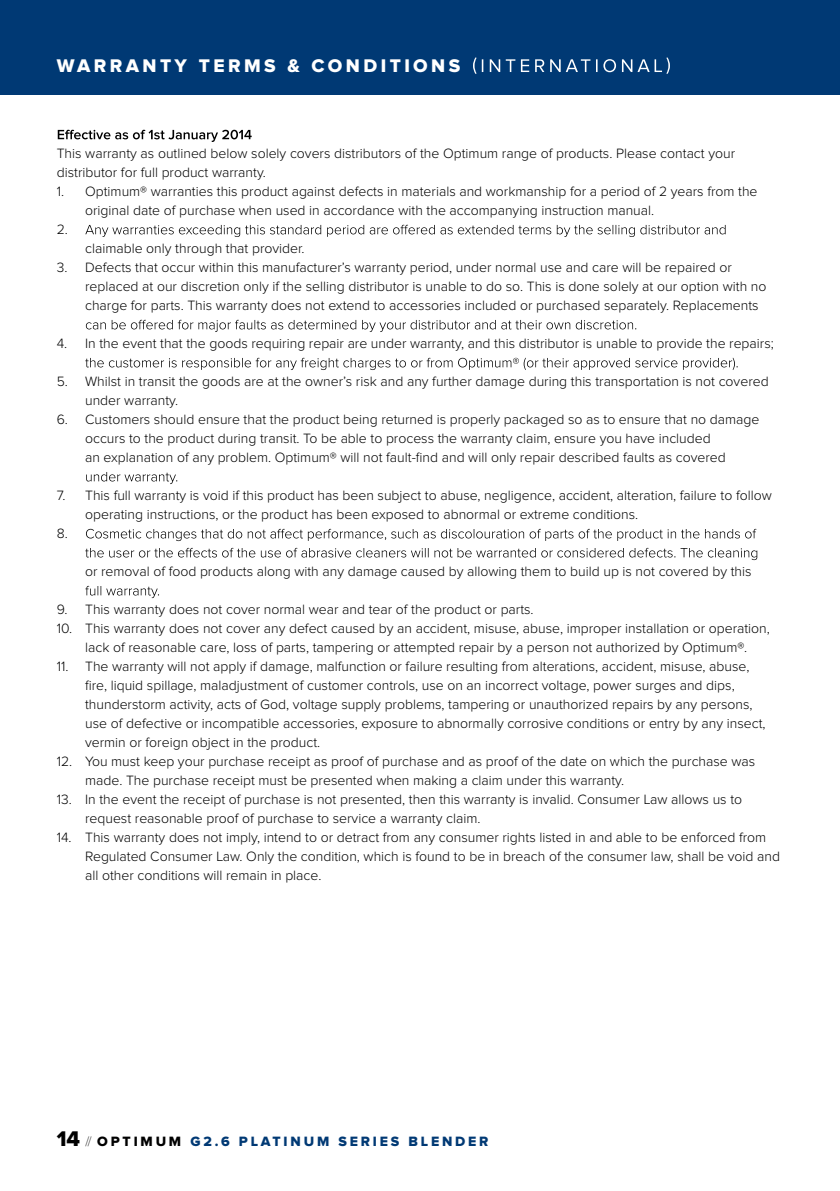
<style>
.page{position:relative;width:840px;height:1191px;background:#fff}
.page>*{position:absolute;margin:0;border:0;box-sizing:border-box;transform-origin:0 0}
.t1{font:19px "Proxima Nova Extrabld";letter-spacing:.18em;color:#fff}
.t2{font:300 14px/19px "Proxima Nova";color:#000}
.t3{font:14px "Proxima Nova Extrabld";letter-spacing:.2em;color:#003974}
.s1{font-size:22px;color:#000}
.s2{font-family:"Proxima Nova";font-weight:100;color:#000}
.s3{color:#000}
</style>
<div class="page">
<div style="left:0;top:0;width:839px;height:94px;background:#003974"></div>
<svg style="left:473px;top:57px;width:196px;height:17px"></svg>
<svg style="left:58px;top:130px;width:193px;height:12px"></svg>
<svg style="left:85px;top:225px;width:640px;height:12px"></svg>
<svg style="left:86px;top:320px;width:550px;height:12px"></svg>
<svg style="left:85px;top:358px;width:652px;height:12px"></svg>
<svg style="left:86px;top:472px;width:91px;height:12px"></svg>
<svg style="left:86px;top:529px;width:670px;height:12px"></svg>
<svg style="left:85px;top:548px;width:671px;height:12px"></svg>
<svg style="left:85px;top:586px;width:74px;height:12px"></svg>
<h1 class="t1" style="left:57px;top:57px;width:405px">WARRANTY TERMS &amp; CONDITIONS</h1>
<p class="t2" style="left:57px;top:144px;width:679px">This warranty as outlined below solely covers distributors of the Optimum range of products. Please contact your distributor for full product warranty.</p>
<p class="t2" style="left:57px;top:182px;width:702px">1. Optimum® warranties this product against defects in materials and workmanship for a period of 2 years from the</p>
<p class="t2" style="left:85px;top:201px;width:570px">original date of purchase when used in accordance with the accompanying instruction manual.</p>
<p class="t2" style="left:57px;top:220px;width:13px">2.</p>
<p class="t2" style="left:85px;top:239px;width:221px">claimable only through that provider.</p>
<p class="t2" style="left:85px;top:258px;width:682px;text-indent:-28px">3. Defects that occur within this manufacturer’s warranty period, under normal use and care will be repaired or replaced at our discretion only if the selling distributor is unable to do so. This is done solely at our option with no charge for parts. This warranty does not extend to accessories included or purchased separately. Replacements</p>
<p class="t2" style="left:57px;top:334px;width:718px">4. In the event that the goods requiring repair are under warranty, and this distributor is unable to provide the repairs;</p>
<p class="t2" style="left:85px;top:372px;width:684px;text-indent:-28px">5. Whilst in transit the goods are at the owner’s risk and any further damage during this transportation is not covered under warranty.</p>
<p class="t2" style="left:85px;top:410px;width:675px;text-indent:-28px">6. Customers should ensure that the product being returned is properly packaged so as to ensure that no damage occurs to the product during transit. To be able to process the warranty claim, ensure you have included<br>an explanation of any problem. Optimum® will not fault-find and will only repair described faults as covered</p>
<p class="t2" style="left:57px;top:486px;width:716px">7. This full warranty is void if this product has been subject to abuse, negligence, accident, alteration, failure to follow</p>
<p class="t2" style="left:85px;top:505px;width:554px">operating instructions, or the product has been exposed to abnormal or extreme conditions.</p>
<p class="t2" style="left:57px;top:524px;width:13px">8.</p>
<p class="t2" style="left:85px;top:562px;width:667px">or removal of food products along with any damage caused by allowing them to build up is not covered by this</p>
<p class="t2" style="left:57px;top:600px;width:478px">9. This warranty does not cover normal wear and tear of the product or parts.</p>
<p class="t2" style="left:57px;top:619px;width:714px;text-align:center">10. This warranty does not cover any defect caused by an accident, misuse, abuse, improper installation or operation, lack of reasonable care, loss of parts, tampering or attempted repair by a person not authorized by Optimum®.</p>
<p class="t2" style="left:85px;top:657px;width:681px;text-indent:-28px">11. The warranty will not apply if damage, malfunction or failure resulting from alterations, accident, misuse, abuse, fire, liquid spillage, maladjustment of customer controls, use on an incorrect voltage, power surges and dips, thunderstorm activity, acts of God, voltage supply problems, tampering or unauthorized repairs by any persons, use of defective or incompatible accessories, exposure to abnormally corrosive conditions or entry by any insect, vermin or foreign object in the product.</p>
<p class="t2" style="left:85px;top:752px;width:671px;text-indent:-28px">12. You must keep your purchase receipt as proof of purchase and as proof of the date on which the purchase was made. The purchase receipt must be presented when making a claim under this warranty.</p>
<p class="t2" style="left:85px;top:790px;width:658px;text-indent:-28px">13. In the event the receipt of purchase is not presented, then this warranty is invalid. Consumer Law allows us to request reasonable proof of purchase to service a warranty claim.</p>
<p class="t2" style="left:85px;top:828px;width:696px;text-indent:-28px">14. This warranty does not imply, intend to or detract from any consumer rights listed in and able to be enforced from<br>Regulated Consumer Law. Only the condition, which is found to be in breach of the consumer law, shall be void and all other conditions will remain in place.</p>
<p class="t3" style="left:57px;top:1135px;width:433px"><span class="s1">14</span> <span class="s2">//</span> <span class="s3">OPTIMUM</span> G2.6 PLATINUM SERIES BLENDER</p>
</div>
